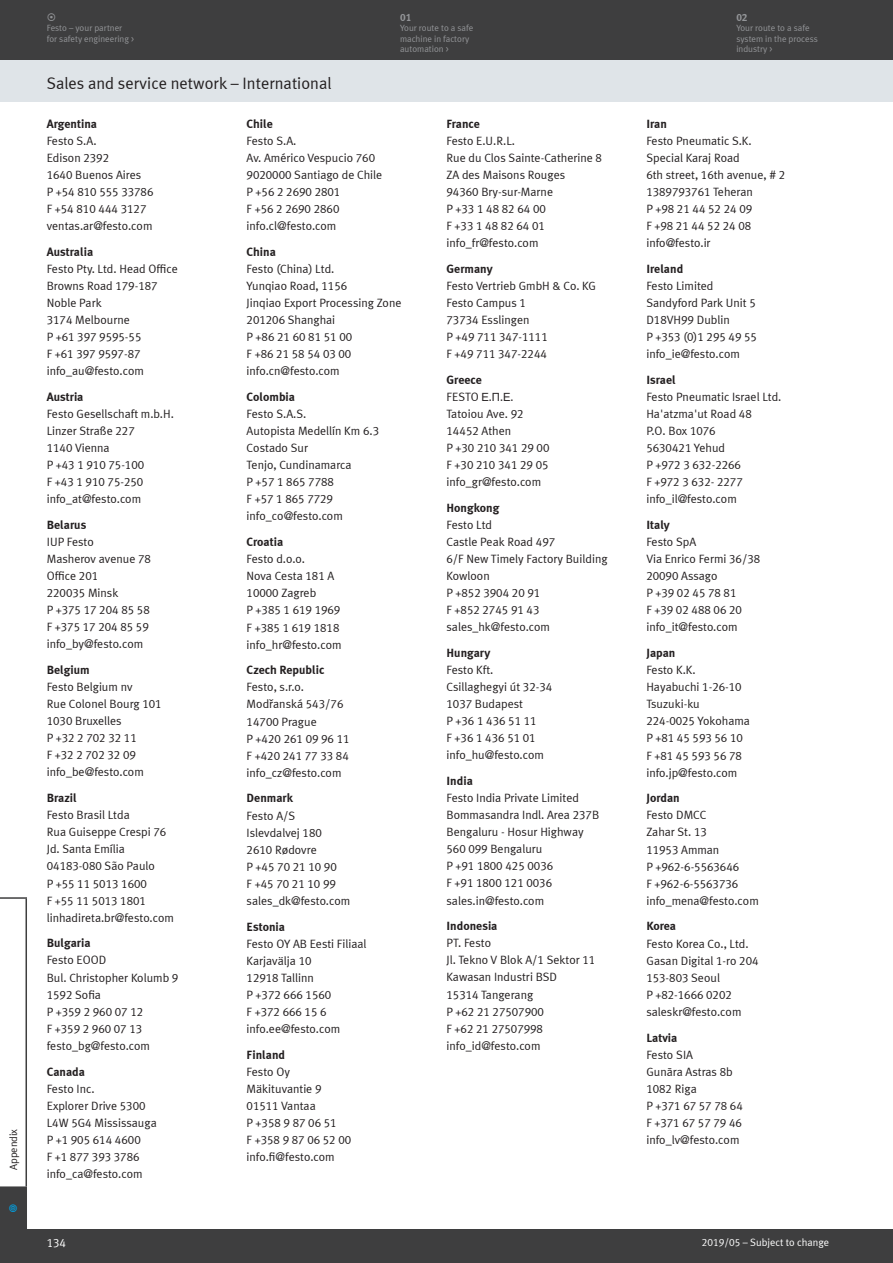
<style>
.page{position:relative;width:893px;height:1263px;background:#fff}
.page>*{position:absolute;margin:0;border:0;box-sizing:border-box;transform-origin:0 0}
.t1{font:16.5px "Meta Plus LF";color:#231f20}
.t2{font:12px/17.1px "Meta Plus LF";color:#231f20}
.t3{font:700 12px "Meta Plus LF";color:#231f20}
.t4{font:12px "Meta Plus LF";color:#fff}
.t5{font:10.5px "Meta Plus LF";color:#fff}
.t6{font:10.5px "Meta Plus LF";color:#231f20}
.t7{font:700 10.5px "Meta Plus LF";color:#939598}
.t8{font:9px/10.5px "Meta Plus LF";color:#939598}
.s1{font-weight:700}
.s2{font-family:"Arial";font-size:11.25px}
.s3{font-size:11.25px}
</style>
<div class="page">
<div style="left:0;top:1229px;width:892px;height:34px;background:#3e3e3f"></div>
<div style="left:0;top:60px;width:892px;height:42px;background:#dfe4e8"></div>
<div style="left:0;top:0;width:892px;height:60px;background:#3e3e3f"></div>
<div style="left:0;top:1187px;width:26px;height:41px;background:#3e3e3f"></div>
<hr style="left:0;top:897px;width:27px;height:2px;background:#3e3e3f">
<hr style="left:26px;top:899px;width:1px;height:287px;background:#3e3e3f">
<hr style="left:0;top:1186px;width:27px;height:2px;background:#3e3e3f">
<hr style="left:26px;top:1188px;width:1px;height:39px;background:#3e3e3f">
<hr style="left:0;top:1227px;width:27px;height:2px;background:#3e3e3f">
<p class="t6" style="left:7px;top:1170px;width:43px;rotate:-90deg">Appendix</p>
<p class="t8" style="left:47px;top:23px;width:89px">Festo – your partner for safety engineering &gt;</p>
<p class="t7" style="left:400px;top:10px;width:13px">01</p>
<p class="t8" style="left:400px;top:22px;width:75px">Your route to a safe machine in factory automation &gt;</p>
<h1 class="t1" style="left:47px;top:74px;width:286px">Sales and service network – International</h1>
<p class="t3" style="left:47px;top:116px;width:52px">Argentina</p>
<p class="t2" style="left:47px;top:132px;width:108px">Festo S.A.<br>Edison 2392<br>1640 Buenos Aires<br>P +54 810 555 33786<br>F +54 810 444 3127 ventas.ar@festo.com</p>
<p class="t3" style="left:47px;top:244px;width:48px">Australia</p>
<p class="t2" style="left:47px;top:260px;width:133px">Festo Pty. Ltd. Head Office<br>Browns Road 179-187<br>Noble Park<br>3174 Melbourne<br>P +61 397 9595-55<br>F +61 397 9597-87 info_au@festo.com</p>
<p class="t3" style="left:47px;top:389px;width:38px">Austria</p>
<p class="t2" style="left:47px;top:405px;width:129px">Festo Gesellschaft m.b.H.<br>Linzer Straße 227<br>1140 Vienna<br>P +43 1 910 75-100<br>F +43 1 910 75-250 info_at@festo.com</p>
<p class="t3" style="left:47px;top:517px;width:41px">Belarus</p>
<p class="t2" style="left:47px;top:533px;width:106px">IUP Festo<br>Masherov avenue 78<br>Office 201<br>220035 Minsk<br>P +375 17 204 85 58<br>F +375 17 204 85 59 info_by@festo.com</p>
<p class="t3" style="left:47px;top:662px;width:44px">Belgium</p>
<p class="t2" style="left:47px;top:678px;width:116px">Festo Belgium nv<br>Rue Colonel Bourg 101<br>1030 Bruxelles<br>P +32 2 702 32 11<br>F +32 2 702 32 09 info_be@festo.com</p>
<p class="t3" style="left:47px;top:791px;width:32px">Brazil</p>
<p class="t2" style="left:47px;top:806px;width:129px">Festo Brasil Ltda<br>Rua Guiseppe Crespi 76<br>Jd. Santa Emília<br>04183-080 São Paulo<br>P +55 11 5013 1600<br>F +55 11 5013 1801 linhadireta.br@festo.com</p>
<p class="t3" style="left:47px;top:936px;width:45px">Bulgaria</p>
<p class="t2" style="left:47px;top:951px;width:133px">Festo EOOD<br>Bul. Christopher Kolumb 9<br>1592 Sofia<br>P +359 2 960 07 12<br>F +359 2 960 07 13 festo_bg@festo.com</p>
<p class="t3" style="left:47px;top:1064px;width:40px">Canada</p>
<p class="t2" style="left:47px;top:1079px;width:112px">Festo Inc.<br>Explorer Drive 5300<br>L4W 5G4 Mississauga<br>P +1 905 614 4600<br>F +1 877 393 3786 info_ca@festo.com</p>
<p class="t3" style="left:247px;top:116px;width:28px">Chile</p>
<p class="t2" style="left:247px;top:132px;width:137px">Festo S.A.<br>Av. Américo Vespucio 760<br>9020000 Santiago de Chile<br>P +56 2 2690 2801<br>F +56 2 2690 2860 info.cl@festo.com</p>
<p class="t3" style="left:247px;top:244px;width:31px">China</p>
<p class="t2" style="left:247px;top:260px;width:156px">Festo (China) Ltd.<br>Yunqiao Road, 1156<br>Jinqiao Export Processing Zone<br>201206 Shanghai<br>P +86 21 60 81 51 00<br>F +86 21 58 54 03 00 info.cn@festo.com</p>
<p class="t3" style="left:247px;top:389px;width:50px">Colombia</p>
<p class="t2" style="left:247px;top:405px;width:134px">Festo S.A.S.<br>Autopista Medellín Km 6.3<br>Costado Sur<br>Tenjo, Cundinamarca<br>P +57 1 865 7788<br>F +57 1 865 7729 info_co@festo.com</p>
<p class="t3" style="left:247px;top:535px;width:38px">Croatia</p>
<p class="t2" style="left:247px;top:550px;width:96px">Festo d.o.o.<br>Nova Cesta 181 A<br>10000 Zagreb<br>P +385 1 619 1969<br>F +385 1 619 1818 info_hr@festo.com</p>
<p class="t3" style="left:247px;top:663px;width:79px">Czech Republic</p>
<p class="t2" style="left:247px;top:678px;width:104px">Festo, s.r.o.<br>Modřanská 543/76<br>14700 Prague<br>P +420 261 09 96 11<br>F +420 241 77 33 84 info_cz@festo.com</p>
<p class="t3" style="left:247px;top:791px;width:48px">Denmark</p>
<p class="t2" style="left:247px;top:806px;width:105px">Festo A/S<br>Islevdalvej 180<br>2610 Rødovre<br>P +45 70 21 10 90<br>F +45 70 21 10 99 sales_dk@festo.com</p>
<p class="t3" style="left:247px;top:919px;width:40px">Estonia</p>
<p class="t2" style="left:247px;top:934px;width:121px">Festo OY AB Eesti Filiaal<br>Karjavälja 10<br>12918 Tallinn<br>P +372 666 1560<br>F +372 666 15 6 info.ee@festo.com</p>
<p class="t3" style="left:247px;top:1047px;width:40px">Finland</p>
<p class="t2" style="left:247px;top:1063px;width:106px">Festo Oy<br>Mäkituvantie 9<br>01511 Vantaa<br>P +358 9 87 06 51<br>F +358 9 87 06 52 00 info.fi@festo.com</p>
<p class="t3" style="left:446px;top:116px;width:35px">France</p>
<p class="t2" style="left:446px;top:132px;width:157px">Festo E.U.R.L.<br>Rue du Clos Sainte-Catherine 8<br>ZA des Maisons Rouges<br>94360 Bry-sur-Marne<br>P +33 1 48 82 64 00<br>F +33 1 48 82 64 01 info_fr@festo.com</p>
<p class="t3" style="left:446px;top:262px;width:48px">Germany</p>
<p class="t2" style="left:446px;top:277px;width:151px">Festo Vertrieb GmbH &amp; Co. KG<br>Festo Campus 1<br>73734 Esslingen<br>P +49 711 347-1111<br>F +49 711 347-2244</p>
<p class="t2" style="left:446px;top:371px;width:104px"><span class="s1">Greece<br></span>FESTO <span class="s2">Ε</span><span class="s3">.</span><span class="s2">Π</span><span class="s3">.</span><span class="s2">Ε</span><span class="s3">.<br></span>Tatoiou Ave. 92<br>14452 Athen<br>P +30 210 341 29 00<br>F +30 210 341 29 05 info_gr@festo.com</p>
<p class="t3" style="left:446px;top:500px;width:54px">Hongkong</p>
<p class="t2" style="left:446px;top:516px;width:163px">Festo Ltd<br>Castle Peak Road 497<br>6/F New Timely Factory Building<br>Kowloon<br>P +852 3904 20 91<br>F +852 2745 91 43 sales_hk@festo.com</p>
<p class="t3" style="left:446px;top:645px;width:46px">Hungary</p>
<p class="t2" style="left:446px;top:661px;width:107px">Festo Kft.<br>Csillaghegyi út 32-34<br>1037 Budapest<br>P +36 1 436 51 11<br>F +36 1 436 51 01 info_hu@festo.com</p>
<p class="t3" style="left:446px;top:773px;width:28px">India</p>
<p class="t2" style="left:446px;top:789px;width:154px">Festo India Private Limited<br>Bommasandra Indl. Area 237B<br>Bengaluru - Hosur Highway<br>560 099 Bengaluru<br>P +91 1800 425 0036<br>F +91 1800 121 0036 sales.in@festo.com</p>
<p class="t3" style="left:446px;top:919px;width:52px">Indonesia</p>
<p class="t2" style="left:446px;top:934px;width:150px">PT. Festo<br>Jl. Tekno V Blok A/1 Sektor 11<br>Kawasan Industri BSD<br>15314 Tangerang<br>P +62 21 27507900<br>F +62 21 27507998 info_id@festo.com</p>
<p class="t7" style="left:736px;top:10px;width:13px">02</p>
<p class="t8" style="left:736px;top:22px;width:83px">Your route to a safe system in the process industry &gt;</p>
<p class="t3" style="left:646px;top:116px;width:22px">Iran</p>
<p class="t2" style="left:646px;top:132px;width:140px">Festo Pneumatic S.K.<br>Special Karaj Road<br>6th street, 16th avenue, # 2<br>1389793761 Teheran<br>P +98 21 44 52 24 09<br>F +98 21 44 52 24 08 info@festo.ir</p>
<p class="t3" style="left:646px;top:261px;width:38px">Ireland</p>
<p class="t2" style="left:646px;top:277px;width:112px">Festo Limited<br>Sandyford Park Unit 5<br>D18VH99 Dublin<br>P +353 (0)1 295 49 55 info_ie@festo.com</p>
<p class="t3" style="left:646px;top:372px;width:31px">Israel</p>
<p class="t2" style="left:646px;top:388px;width:137px">Festo Pneumatic Israel Ltd.<br>Ha'atzma'ut Road 48<br>P.O. Box 1076<br>5630421 Yehud<br>P +972 3 632-2266<br>F +972 3 632- 2277 info_il@festo.com</p>
<p class="t3" style="left:646px;top:517px;width:25px">Italy</p>
<p class="t2" style="left:646px;top:533px;width:115px">Festo SpA<br>Via Enrico Fermi 36/38<br>20090 Assago<br>P +39 02 45 78 81<br>F +39 02 488 06 20 info_it@festo.com</p>
<p class="t3" style="left:646px;top:646px;width:31px">Japan</p>
<p class="t2" style="left:646px;top:661px;width:105px">Festo K.K.<br>Hayabuchi 1-26-10<br>Tsuzuki-ku<br>224-0025 Yokohama<br>P +81 45 593 56 10<br>F +81 45 593 56 78 info.jp@festo.com</p>
<p class="t3" style="left:646px;top:791px;width:35px">Jordan</p>
<p class="t2" style="left:646px;top:806px;width:114px">Festo DMCC<br>Zahar St. 13<br>11953 Amman<br>P +962-6-5563646<br>F +962-6-5563736 info_mena@festo.com</p>
<p class="t3" style="left:646px;top:919px;width:31px">Korea</p>
<p class="t2" style="left:646px;top:934px;width:114px">Festo Korea Co., Ltd.<br>Gasan Digital 1-ro 204<br>153-803 Seoul<br>P +82-1666 0202 saleskr@festo.com</p>
<p class="t3" style="left:646px;top:1030px;width:33px">Latvia</p>
<p class="t2" style="left:646px;top:1045px;width:98px">Festo SIA<br>Gunāra Astras 8b<br>1082 Riga<br>P +371 67 57 78 64<br>F +371 67 57 79 46 info_lv@festo.com</p>
<p class="t4" style="left:47px;top:1235px;width:21px">134</p>
<p class="t5" style="left:702px;top:1236px;width:129px">2019/05 – Subject to change</p>
</div>
